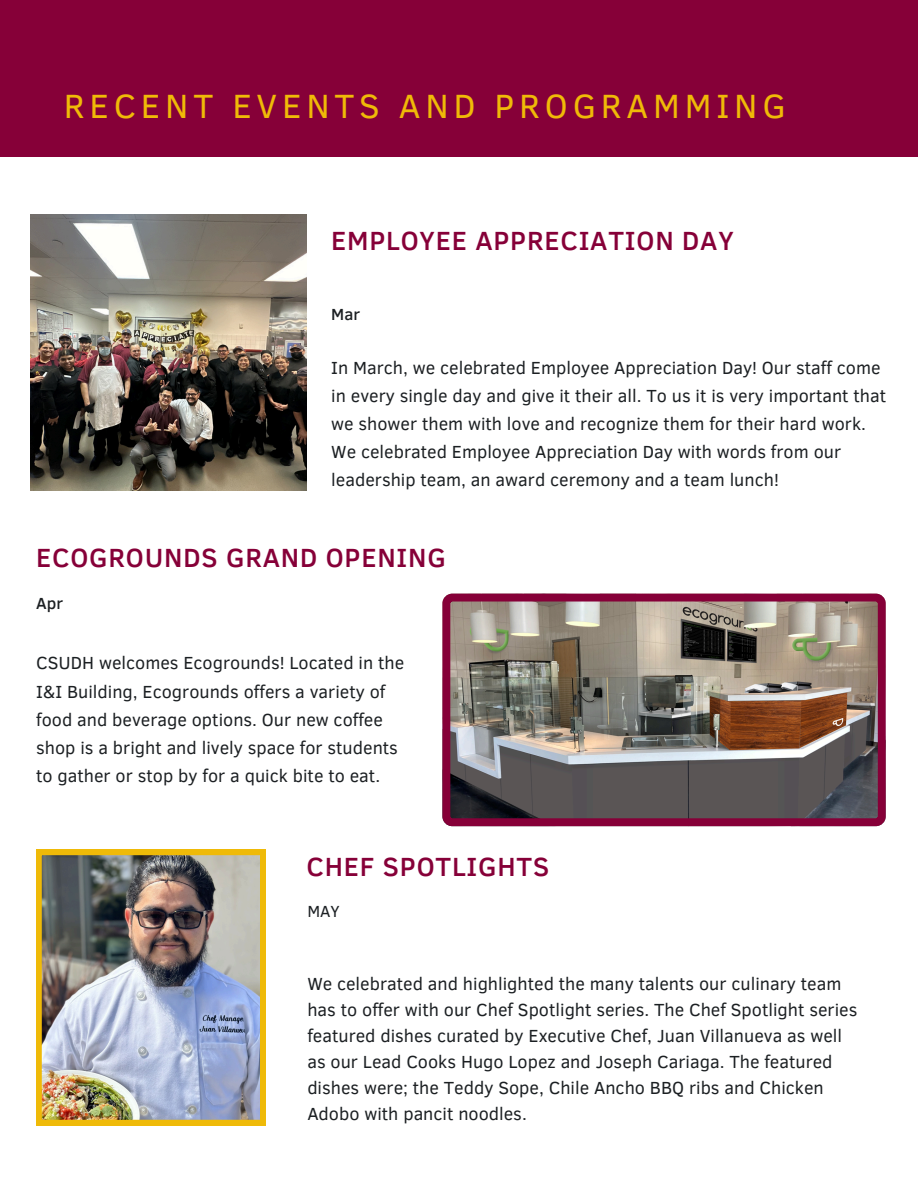
<style>
.page{position:relative;width:918px;height:1188px;background:#fff}
.page>*{position:absolute;margin:0;border:0;box-sizing:border-box;transform-origin:0 0}
.t1{font:34.5px "Clear Sans";letter-spacing:.14em;color:#efba08}
.t2{font:500 27px "Clear Sans";letter-spacing:.03em;color:#860038}
.t3{font:18px/28.2px "Clear Sans";color:#1c2023}
.t4{font:500 16.5px "Clear Sans";color:#1c2023}
.t5{font:16.5px "Clear Sans";color:#1c2023}
</style>
<div class="page">
<div style="left:0;top:0;width:918px;height:157px;background:#860038"></div>
<img style="left:442px;top:594px;width:444px;height:232px">
<img style="left:36px;top:850px;width:230px;height:275px">
<img style="left:30px;top:214px;width:277px;height:276px">
<h2 class="t1" style="left:64px;top:81px;width:723px">RECENT EVENTS AND PROGRAMMING</h2>
<h2 class="t2" style="left:331px;top:220px;width:404px">EMPLOYEE APPRECIATION DAY</h2>
<h3 class="t4" style="left:331px;top:302px;width:30px">Mar</h3>
<p class="t3" style="left:331px;top:352px;width:556px">In March, we celebrated Employee Appreciation Day! Our staff come in every single day and give it their all. To us it is very important that we shower them with love and recognize them for their hard work.<br>We celebrated Employee Appreciation Day with words from our leadership team, an award ceremony and a team lunch!</p>
<p class="t2" style="left:36px;top:538px;width:411px">ECOGROUNDS GRAND OPENING</p>
<p class="t4" style="left:36px;top:591px;width:28px">Apr</p>
<p class="t3" style="left:36px;top:648px;width:370px">CSUDH welcomes Ecogrounds! Located in the I&amp;I Building, Ecogrounds offers a variety of food and beverage options. Our new coffee shop is a bright and lively space for students to gather or stop by for a quick bite to eat.</p>
<h4 class="t2" style="left:307px;top:847px;width:244px">CHEF SPOTLIGHTS</h4>
<h4 class="t5" style="left:307px;top:899px;width:34px">MAY</h4>
<p class="t3" style="left:307px;top:970px;width:552px;line-height:25.8px">We celebrated and highlighted the many talents our culinary team has to offer with our Chef Spotlight series. The Chef Spotlight series featured dishes curated by Executive Chef, Juan Villanueva as well as our Lead Cooks Hugo Lopez and Joseph Cariaga. The featured dishes were; the Teddy Sope, Chile Ancho BBQ ribs and Chicken Adobo with pancit noodles.</p>
</div>
